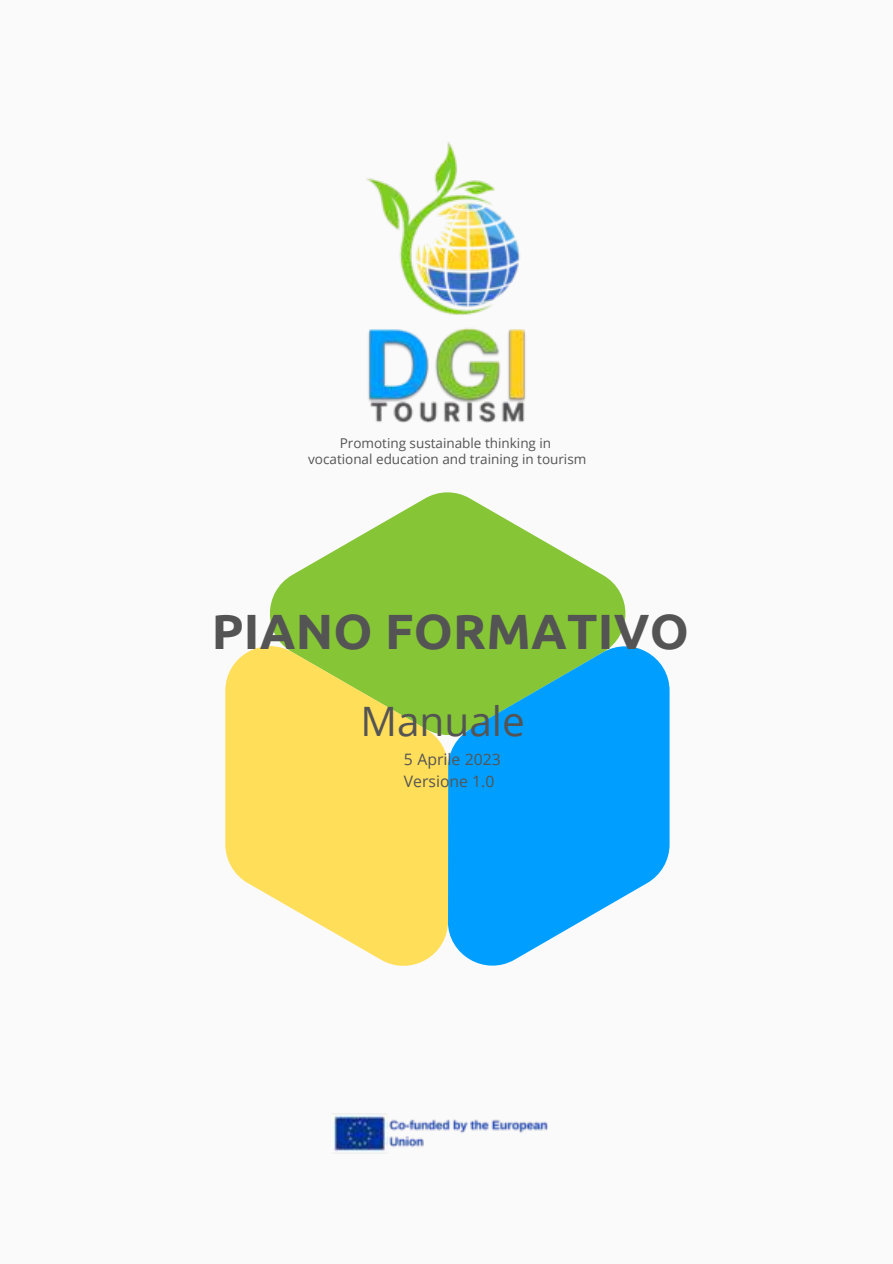
<style>
.page{position:relative;width:893px;height:1264px;background:#fff}
.page>*{position:absolute;margin:0;border:0;box-sizing:border-box;transform-origin:0 0}
.t1{font:700 49.5px "Ubuntu";letter-spacing:.005em;color:#545454}
.t2{font:40.5px "Open Sans";color:#545454}
.t3{font:15.75px/21.3px "Open Sans";color:#545454}
.t4{font:13.5px/15.8px "Open Sans";color:#545454;text-align:center}
</style>
<div class="page">
<div style="left:0;top:0;width:892px;height:1263px;background:#fafafa"></div>
<svg style="left:270px;top:492px;width:356px;height:143px;fill:#85c536"></svg>
<svg style="left:448px;top:635px;width:221px;height:331px;fill:#009fff"></svg>
<svg style="left:225px;top:635px;width:223px;height:331px;fill:#ffde59"></svg>
<img style="left:366px;top:142px;width:160px;height:281px">
<img style="left:333px;top:1113px;width:215px;height:41px">
<p class="t4" style="left:308px;top:435px;width:280px">Promoting sustainable thinking in vocational education and training in tourism</p>
<h1 class="t1" style="left:212px;top:601px;width:479px">PIANO FORMATIVO</h1>
<h2 class="t2" style="left:360px;top:694px;width:166px">Manuale</h2>
<p class="t3" style="left:404px;top:748px;width:98px">5 Aprile 2023<br>Versione 1.0</p>
</div>
